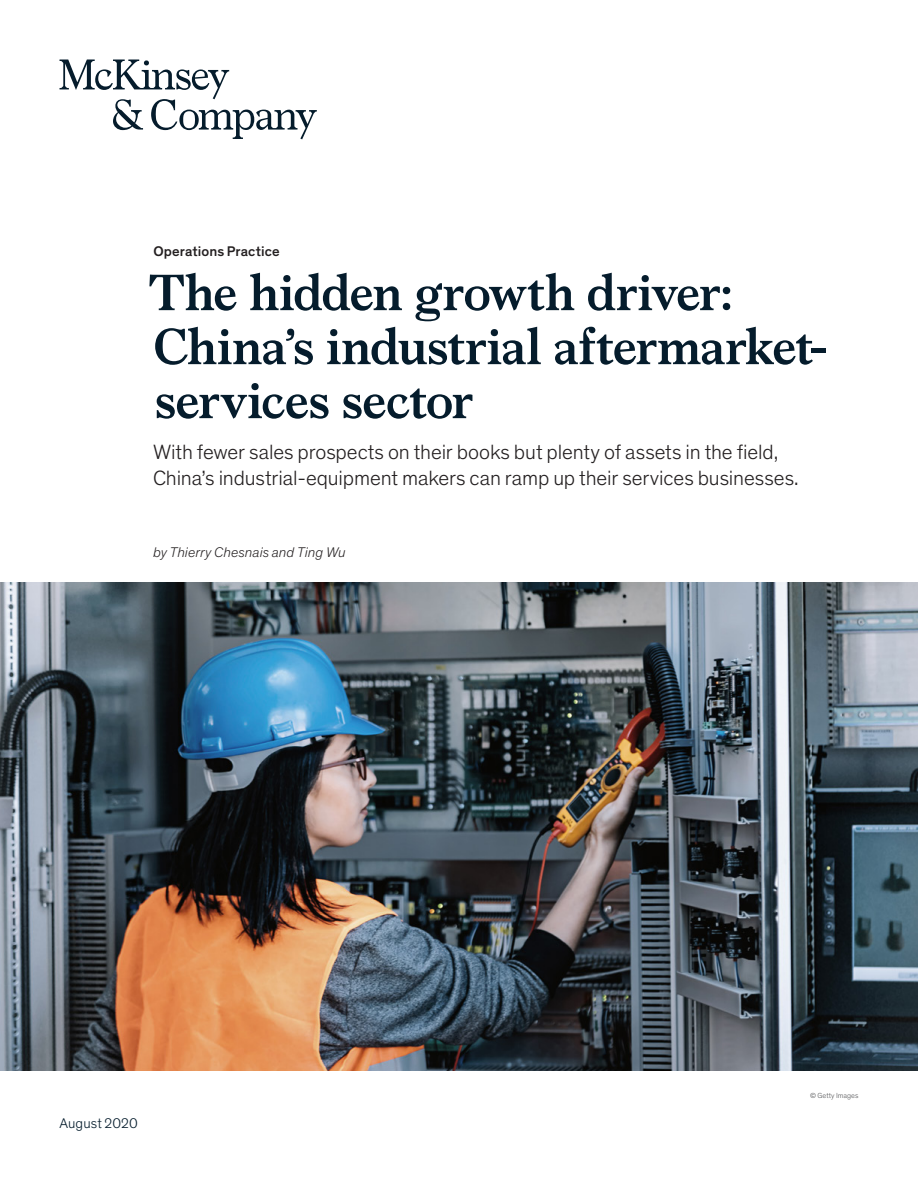
<style>
.page{position:relative;width:918px;height:1188px;background:#fff}
.page>*{position:absolute;margin:0;border:0;box-sizing:border-box;transform-origin:0 0}
.Title_of_article-dee{font:700 51px/54px "Bower";letter-spacing:-.01em;color:#051c2c}
.Standfirst-Dek{font:300 21px/25.5px "Mc Kinsey Sans";letter-spacing:-.005em;color:#231f20}
.Author_byline{font:italic 300 14.25px "Theinhardt Pan";letter-spacing:.005em;color:#231f20}
.Eyebrow{font:500 14.25px "Mc Kinsey Sans";letter-spacing:.005em;color:#231f20}
.Cover_date_-_Deep_bl{font:300 14.25px "Theinhardt Pan";letter-spacing:.005em;color:#051c2c}
.Art_Photo_credit{font:300 7.5px "Theinhardt Pan";color:#57585a}
</style>
<div class="page">
<img style="left:0;top:582px;width:918px;height:488px">
<svg style="left:60px;top:60px;width:257px;height:79px"></svg>
<p class="Eyebrow" style="left:153px;top:241px;width:128px">Operations Practice</p>
<p class="Title_of_article-dee" style="left:148px;top:262px;width:680px">The hidden growth driver:<br>China’s industrial aftermarket&shy;services sector</p>
<p class="Standfirst-Dek" style="left:153px;top:439px;width:647px">With fewer sales prospects on their books but plenty of assets in the field,<br>China’s industrial-equipment makers can ramp up their services businesses.</p>
<p class="Author_byline" style="left:153px;top:542px;width:194px">by Thierry Chesnais and Ting Wu</p>
<p class="Cover_date_-_Deep_bl" style="left:60px;top:1114px;width:80px">August 2020</p>
<p class="Art_Photo_credit" style="left:810px;top:1090px;width:50px">© Getty Images</p>
</div>
